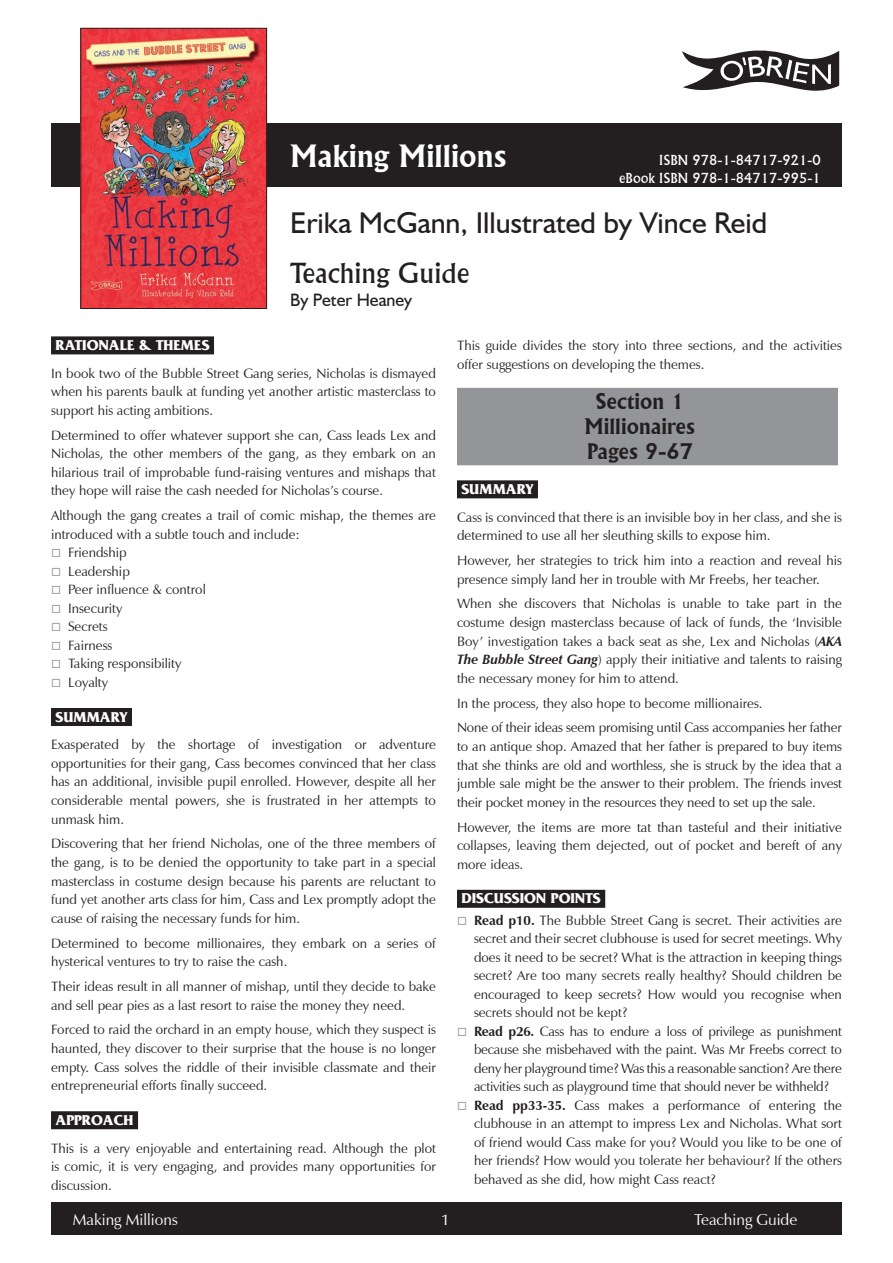
<style>
.page{position:relative;width:893px;height:1263px;background:#fff}
.page>*{position:absolute;margin:0;border:0;box-sizing:border-box;transform-origin:0 0}
.P1_Author{font:30px "Humanist 521 BT";color:#231f20}
.P1_Heading{font:700 30px "Flareserif 821 BT";color:#fff}
.P1_A_Classroom_Ex{font:27px "Flareserif 821 BT";color:#231f20}
.UNITS{font:700 21px/25.2px "Flareserif 821 BT";color:#231f20;text-align:center}
.P1_Guide_author{font:18px "Humanist 521 BT";color:#231f20}
.Z_FOOTER{font:15.75px "Zapf Humanist 601 BT";color:#fff}
.SUBHEADING{font:700 15px "France";color:#fff}
.Body_Text{font:13.5px/18.6px "Zapf Humanist 601 BT";color:#231f20;text-align:justify}
.isbn{font:13.5px "Flareserif 821 BT";color:#fff}
.s1{font-weight:700;font-style:italic}
.s2{font-weight:700}
</style>
<div class="page">
<div style="left:51px;top:1202px;width:791px;height:33px;background:#231f20"></div>
<div style="left:51px;top:336px;width:163px;height:18px;background:#231f20"></div>
<div style="left:51px;top:708px;width:81px;height:18px;background:#231f20"></div>
<div style="left:51px;top:1111px;width:87px;height:18px;background:#231f20"></div>
<div style="left:457px;top:388px;width:381px;height:27px;background:#939598"></div>
<div style="left:457px;top:413px;width:381px;height:27px;background:#939598"></div>
<div style="left:457px;top:438px;width:381px;height:27px;background:#939598"></div>
<div style="left:457px;top:480px;width:81px;height:18px;background:#231f20"></div>
<div style="left:457px;top:890px;width:148px;height:18px;background:#231f20"></div>
<div style="left:51px;top:123px;width:791px;height:64px;background:#231f20"></div>
<img style="left:82px;top:30px;width:183px;height:277px">
<div style="left:80px;top:28px;width:187px;height:281px;border:1px solid #231f20"></div>
<svg style="left:682px;top:50px;width:158px;height:41px"></svg>
<p class="P1_Heading" style="left:290px;top:137px;width:218px">Making Millions</p>
<p class="isbn" style="left:659px;top:152px;width:163px">ISBN 978-1-84717-921-0</p>
<p class="isbn" style="left:619px;top:170px;width:203px">eBook ISBN 978-1-84717-995-1</p>
<p class="P1_Author" style="left:290px;top:205px;width:479px">Erika McGann, Illustrated by Vince Reid</p>
<p class="P1_A_Classroom_Ex" style="left:290px;top:257px;width:181px">Teaching Guide</p>
<p class="P1_Guide_author" style="left:290px;top:288px;width:124px">By Peter Heaney</p>
<p class="SUBHEADING" style="left:56px;top:337px;width:155px">RATIONALE &amp; THEMES</p>
<p class="Body_Text" style="left:51px;top:364px;width:386px">In book two of the Bubble Street Gang series, Nicholas is dismayed when his parents baulk at funding yet another artistic masterclass to support his acting ambitions.</p>
<p class="Body_Text" style="left:51px;top:426px;width:386px">Determined to offer whatever support she can, Cass leads Lex and Nicholas, the other members of the gang, as they embark on an hilarious trail of improbable fund-raising ventures and mishaps that they hope will raise the cash needed for Nicholas’s course.</p>
<p class="Body_Text" style="left:51px;top:506px;width:386px">Although the gang creates a trail of comic mishap, the themes are introduced with a subtle touch and include:</p>
<p class="Body_Text" style="left:68px;top:543px;width:60px">Friendship</p>
<p class="Body_Text" style="left:68px;top:562px;width:63px">Leadership</p>
<p class="Body_Text" style="left:68px;top:580px;width:139px">Peer influence &amp; control</p>
<p class="Body_Text" style="left:68px;top:599px;width:56px">Insecurity</p>
<p class="Body_Text" style="left:68px;top:617px;width:41px">Secrets</p>
<p class="Body_Text" style="left:68px;top:636px;width:46px">Fairness</p>
<p class="Body_Text" style="left:68px;top:654px;width:115px">Taking responsibility</p>
<p class="Body_Text" style="left:68px;top:673px;width:42px">Loyalty</p>
<p class="SUBHEADING" style="left:56px;top:708px;width:73px">SUMMARY</p>
<p class="Body_Text" style="left:51px;top:735px;width:386px">Exasperated by the shortage of investigation or adventure opportunities for their gang, Cass becomes convinced that her class has an additional, invisible pupil enrolled. However, despite all her considerable mental powers, she is frustrated in her attempts to unmask him.</p>
<p class="Body_Text" style="left:51px;top:834px;width:386px">Discovering that her friend Nicholas, one of the three members of the gang, is to be denied the opportunity to take part in a special masterclass in costume design because his parents are reluctant to fund yet another arts class for him, Cass and Lex promptly adopt the cause of raising the necessary funds for him.</p>
<p class="Body_Text" style="left:51px;top:934px;width:386px">Determined to become millionaires, they embark on a series of hysterical ventures to try to raise the cash.</p>
<p class="Body_Text" style="left:51px;top:977px;width:386px">Their ideas result in all manner of mishap, until they decide to bake and sell pear pies as a last resort to raise the money they need.</p>
<p class="Body_Text" style="left:51px;top:1020px;width:386px">Forced to raid the orchard in an empty house, which they suspect is haunted, they discover to their surprise that the house is no longer empty. Cass solves the riddle of their invisible classmate and their entrepreneurial efforts finally succeed.</p>
<p class="SUBHEADING" style="left:56px;top:1111px;width:80px">APPROACH</p>
<p class="Body_Text" style="left:51px;top:1138px;width:386px">This is a very enjoyable and entertaining read. Although the plot is comic, it is very engaging, and provides many opportunities for discussion.</p>
<p class="Body_Text" style="left:457px;top:336px;width:386px">This guide divides the story into three sections, and the activities offer suggestions on developing the themes.</p>
<p class="UNITS" style="left:584px;top:388px;width:113px">Section 1<br>Millionaires<br>Pages 9-67</p>
<p class="SUBHEADING" style="left:461px;top:480px;width:73px">SUMMARY</p>
<p class="Body_Text" style="left:457px;top:508px;width:386px">Cass is convinced that there is an invisible boy in her class, and she is determined to use all her sleuthing skills to expose him.</p>
<p class="Body_Text" style="left:457px;top:551px;width:386px">However, her strategies to trick him into a reaction and reveal his presence simply land her in trouble with Mr Freebs, her teacher.</p>
<p class="Body_Text" style="left:457px;top:594px;width:386px">When she discovers that Nicholas is unable to take part in the costume design masterclass because of lack of funds, the ‘Invisible Boy’ investigation takes a back seat as she, Lex and Nicholas (<span class="s1">AKA The Bubble Street Gang</span>) apply their initiative and talents to raising the necessary money for him to attend.</p>
<p class="Body_Text" style="left:457px;top:694px;width:307px">In the process, they also hope to become millionaires.</p>
<p class="Body_Text" style="left:457px;top:718px;width:386px">None of their ideas seem promising until Cass accompanies her father to an antique shop. Amazed that her father is prepared to buy items that she thinks are old and worthless, she is struck by the idea that a jumble sale might be the answer to their problem. The friends invest their pocket money in the resources they need to set up the sale.</p>
<p class="Body_Text" style="left:457px;top:818px;width:386px">However, the items are more tat than tasteful and their initiative collapses, leaving them dejected, out of pocket and bereft of any more ideas.</p>
<p class="SUBHEADING" style="left:461px;top:890px;width:141px">DISCUSSION POINTS</p>
<p class="Body_Text" style="left:474px;top:911px;width:369px"><span class="s2">Read p10.</span> The Bubble Street Gang is secret. Their activities are secret and their secret clubhouse is used for secret meetings. Why does it need to be secret? What is the attraction in keeping things secret? Are too many secrets really healthy? Should children be encouraged to keep secrets? How would you recognise when secrets should not be kept?</p>
<p class="Body_Text" style="left:474px;top:1022px;width:370px"><span class="s2">Read p26.</span> Cass has to endure a loss of privilege as punishment because she misbehaved with the paint. Was Mr Freebs correct to deny her playground time? Was this a reasonable sanction? Are there activities such as playground time that should never be withheld?</p>
<p class="Body_Text" style="left:474px;top:1096px;width:369px"><span class="s2">Read pp33-35.</span> Cass makes a performance of entering the clubhouse in an attempt to impress Lex and Nicholas. What sort of friend would Cass make for you? Would you like to be one of her friends? How would you tolerate her behaviour? If the others behaved as she did, how might Cass react?</p>
<p class="Z_FOOTER" style="left:73px;top:1210px;width:106px">Making Millions</p>
<p class="Z_FOOTER" style="left:441px;top:1210px;width:10px">1</p>
<p class="Z_FOOTER" style="left:694px;top:1210px;width:105px">Teaching Guide</p>
</div>
